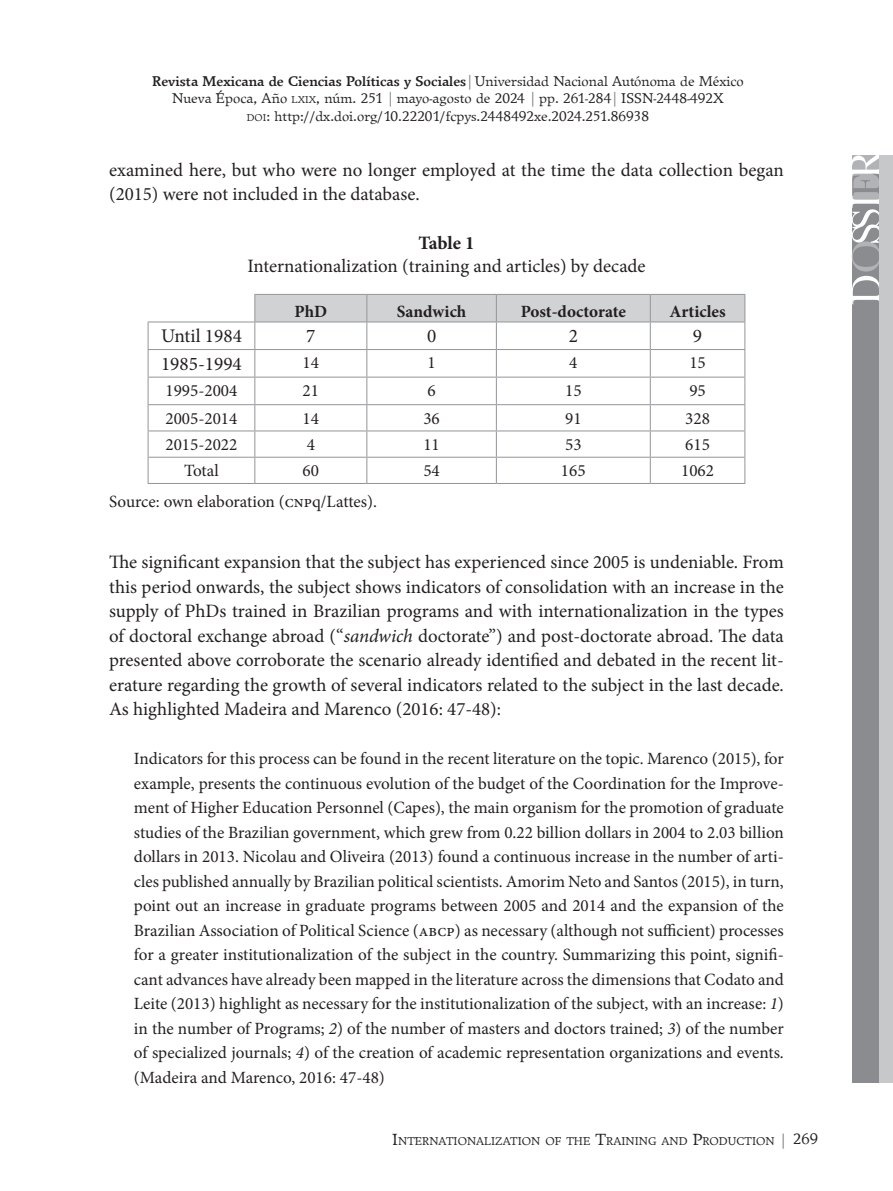
<style>
.page{position:relative;width:893px;height:1191px;background:#fff}
.page>*{position:absolute;margin:0;border:0;box-sizing:border-box;transform-origin:0 0}
.NR_cuerpo_centrado{font:19.25px "Minion Pro";color:#231f20}
.CT_no_sangria{font:18.9px/24.5px "Minion Pro";color:#231f20;text-align:justify}
.CT_sangría{font:18.9px/24.5px "Minion Pro";color:#231f20}
.Titulo_centrado_cuerpo{font:18.9px "Minion Pro";color:#231f20}
.tag_tabla_figura{font:700 18.9px "Minion Pro";letter-spacing:-.005em;color:#231f20}
.bando{font:17.15px/24.5px "Minion Pro";color:#231f20;text-align:justify}
.NR_cuerpo_centrado-2{font:17.15px "Minion Pro";color:#231f20}
.fuentes_imágenes{font:17.15px "Minion Pro";letter-spacing:.005em;color:#231f20}
.NR_cuerpo_bold_centrado{font:700 17.15px "Minion Pro";color:#231f20}
.t1{font:14.53px/17.5px "Breughel T";color:#231f20;text-align:center}
.t2{font:11.72px "Breughel T";color:#231f20}
.s1{font-weight:700}
.s2{color:#808285}
.s3{font-size:10.15px}
.s4{font-style:italic}
.s5{font-size:16.62px}
.s6{font-size:15.75px}
</style>
<div class="page">
<div style="left:853px;top:155px;width:26px;height:927px;background:#8a8c8f"></div>
<svg style="left:851px;top:155px;width:28px;height:149px"></svg>
<div style="left:879px;top:155px;width:14px;height:927px;background:#c7c8ca"></div>
<hr style="left:148px;top:349px;width:107px;height:1px;background:#939598">
<hr style="left:148px;top:377px;width:107px;height:1px;background:#939598">
<hr style="left:148px;top:404px;width:107px;height:1px;background:#939598">
<hr style="left:148px;top:430px;width:107px;height:1px;background:#939598">
<hr style="left:148px;top:457px;width:107px;height:1px;background:#939598">
<hr style="left:148px;top:321px;width:107px;height:1px;background:#939598">
<svg style="left:148px;top:322px;width:1px;height:161px"></svg>
<hr style="left:148px;top:483px;width:107px;height:1px;background:#939598">
<hr style="left:255px;top:483px;width:112px;height:1px;background:#939598">
<hr style="left:367px;top:483px;width:129px;height:1px;background:#939598">
<hr style="left:496px;top:483px;width:154px;height:1px;background:#939598">
<hr style="left:650px;top:483px;width:95px;height:1px;background:#939598">
<svg style="left:254px;top:294px;width:491px;height:189px"></svg>
<hr style="left:255px;top:321px;width:112px;height:1px;background:#939598">
<hr style="left:367px;top:321px;width:129px;height:1px;background:#939598">
<hr style="left:496px;top:321px;width:154px;height:1px;background:#939598">
<hr style="left:650px;top:321px;width:95px;height:1px;background:#939598">
<p class="t1" style="left:152px;top:72px;width:593px"><span class="s1">Revista Mexicana de Ciencias Políticas y Sociales</span><span class="s2">⎥</span> Universidad Nacional Autónoma de México<br>Nueva Época, Año <span class="s3">LXIX</span>, núm. 251 <span class="s2">⎥</span> mayo-agosto de 2024 <span class="s2">⎥</span> pp. 261-284<span class="s2">⎥</span> ISSN-2448-492X<br><span class="s3">DOI</span>: http://dx.doi.org/10.22201/fcpys.2448492xe.2024.251.86938</p>
<p class="CT_sangría" style="left:109px;top:158px;width:676px">examined here, but who were no longer employed at the time the data collection began (2015) were not included in the database.</p>
<p class="tag_tabla_figura" style="left:418px;top:230px;width:58px">Table 1</p>
<p class="Titulo_centrado_cuerpo" style="left:247px;top:253px;width:400px">Internationalization (training and articles) by decade</p>
<p class="NR_cuerpo_bold_centrado" style="left:295px;top:299px;width:34px">PhD</p>
<p class="NR_cuerpo_bold_centrado" style="left:397px;top:299px;width:71px">Sandwich</p>
<p class="NR_cuerpo_bold_centrado" style="left:521px;top:299px;width:107px">Post-doctorate</p>
<p class="NR_cuerpo_bold_centrado" style="left:669px;top:299px;width:58px">Articles</p>
<p class="NR_cuerpo_centrado" style="left:161px;top:323px;width:82px">Until 1984</p>
<p class="NR_cuerpo_centrado" style="left:306px;top:323px;width:11px">7</p>
<p class="NR_cuerpo_centrado" style="left:427px;top:323px;width:11px">0</p>
<p class="NR_cuerpo_centrado" style="left:569px;top:323px;width:11px">2</p>
<p class="NR_cuerpo_centrado" style="left:693px;top:323px;width:11px">9</p>
<p class="NR_cuerpo_centrado" style="left:161px;top:351px;width:82px">1985-1994</p>
<p class="NR_cuerpo_centrado-2" style="left:303px;top:351px;width:18px">14</p>
<p class="NR_cuerpo_centrado-2" style="left:427px;top:351px;width:10px">1</p>
<p class="NR_cuerpo_centrado-2" style="left:569px;top:351px;width:10px">4</p>
<p class="NR_cuerpo_centrado-2" style="left:689px;top:351px;width:18px">15</p>
<p class="NR_cuerpo_centrado-2" style="left:165px;top:379px;width:73px">1995-2004</p>
<p class="NR_cuerpo_centrado-2" style="left:303px;top:379px;width:18px">21</p>
<p class="NR_cuerpo_centrado-2" style="left:427px;top:379px;width:10px">6</p>
<p class="NR_cuerpo_centrado-2" style="left:565px;top:379px;width:18px">15</p>
<p class="NR_cuerpo_centrado-2" style="left:689px;top:379px;width:18px">95</p>
<p class="NR_cuerpo_centrado-2" style="left:165px;top:407px;width:73px">2005-2014</p>
<p class="NR_cuerpo_centrado-2" style="left:303px;top:407px;width:18px">14</p>
<p class="NR_cuerpo_centrado-2" style="left:423px;top:407px;width:18px">36</p>
<p class="NR_cuerpo_centrado-2" style="left:565px;top:407px;width:18px">91</p>
<p class="NR_cuerpo_centrado-2" style="left:685px;top:407px;width:26px">328</p>
<p class="NR_cuerpo_centrado-2" style="left:165px;top:433px;width:73px">2015-2022</p>
<p class="NR_cuerpo_centrado-2" style="left:307px;top:433px;width:10px">4</p>
<p class="NR_cuerpo_centrado-2" style="left:423px;top:433px;width:18px">11</p>
<p class="NR_cuerpo_centrado-2" style="left:565px;top:433px;width:18px">53</p>
<p class="NR_cuerpo_centrado-2" style="left:685px;top:433px;width:26px">615</p>
<p class="NR_cuerpo_centrado-2" style="left:184px;top:459px;width:36px">Total</p>
<p class="NR_cuerpo_centrado-2" style="left:303px;top:459px;width:18px">60</p>
<p class="NR_cuerpo_centrado-2" style="left:423px;top:459px;width:18px">54</p>
<p class="NR_cuerpo_centrado-2" style="left:561px;top:459px;width:26px">165</p>
<p class="NR_cuerpo_centrado-2" style="left:681px;top:459px;width:34px">1062</p>
<p class="fuentes_imágenes" style="left:109px;top:490px;width:269px">Source: own elaboration (cnpq/Lattes).</p>
<p class="CT_no_sangria" style="left:109px;top:550px;width:676px">The significant expansion that the subject has experienced since 2005 is undeniable. From this period onwards, the subject shows indicators of consolidation with an increase in the supply of PhDs trained in Brazilian programs and with internationalization in the types of doctoral exchange abroad (“<span class="s4">sandwich</span> doctorate”) and post-doctorate abroad. The data presented above corroborate the scenario already identified and debated in the recent lit&shy;erature regarding the growth of several indicators related to the subject in the last decade.<br>As highlighted Madeira and Marenco (2016: 47-48):</p>
<p class="bando" style="left:134px;top:746px;width:651px">Indicators for this process can be found in the recent literature on the topic. Marenco (2015), for example, presents the continuous evolution of the budget of the Coordination for the Improve&shy;ment of Higher Education Personnel (Capes), the main organism for the promotion of graduate studies of the Brazilian government, which grew from 0.22 billion dollars in 2004 to 2.03 billion dollars in 2013. Nicolau and Oliveira (2013) found a continuous increase in the number of arti&shy;cles published annually by Brazilian political scientists. Amorim Neto and Santos (2015), in turn, point out an increase in graduate programs between 2005 and 2014 and the expansion of the Brazilian Association of Political Science (abcp) as necessary (although not sufficient) processes for a greater institutionalization of the subject in the country. Summarizing this point, signifi&shy;cant advances have already been mapped in the literature across the dimensions that Codato and Leite (2013) highlight as necessary for the institutionalization of the subject, with an increase: <span class="s4">1</span>) in the number of Programs; <span class="s4">2</span>) of the number of masters and doctors trained; <span class="s4">3</span>) of the number of specialized journals; <span class="s4">4</span>) of the creation of academic representation organizations and events. (Madeira and Marenco, 2016: 47-48)</p>
<p class="t2" style="left:392px;top:1134px;width:427px"><span class="s5">I</span>NTERNATIONALIZATION OF THE <span class="s5">T</span>RAINING AND <span class="s5">P</span>RODUCTION <span class="s2">⎥</span> <span class="s6">269</span></p>
</div>
